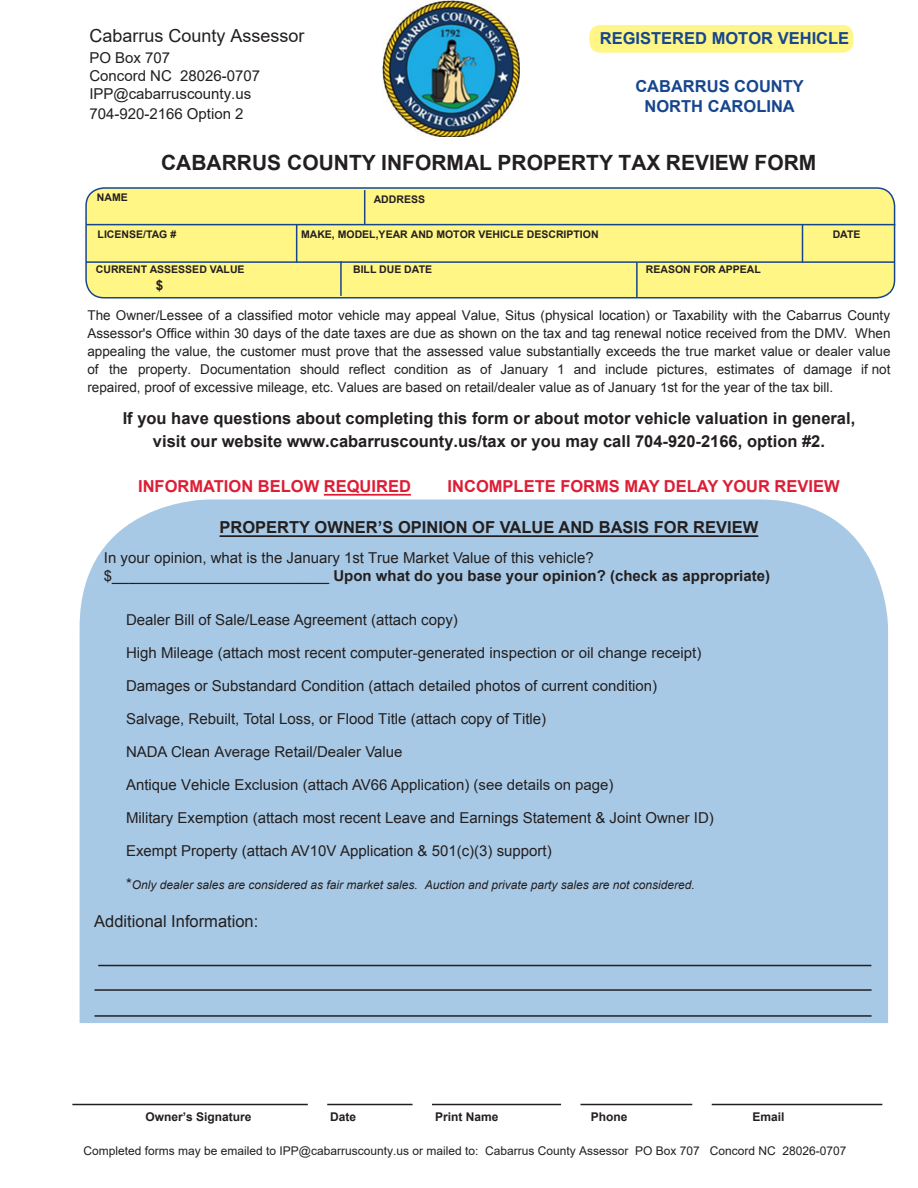
<style>
.page{position:relative;width:918px;height:1188px;background:#fff}
.page>*{position:absolute;margin:0;border:0;box-sizing:border-box;transform-origin:0 0}
.t1{font:700 21px "Arial";color:#231f20}
.t2{font:18px "Arial";color:#231f20}
.t3{font:700 16.5px/22.5px "Arial";color:#231f20;text-align:center}
.t4{font:700 16.5px "Arial";color:#dd1d35}
.t5{font:700 16.5px/19.8px "Arial";color:#16468d;text-align:center}
.t6{font:16.5px "Arial";color:#231f20}
.t7{font:15px/18px "Arial";color:#231f20}
.t8{font:13.5px/18px "Arial";color:#231f20;text-align:justify}
.t9{font:700 13.5px "Arial";color:#231f20}
.t10{font:12px "Arial";color:#231f20}
.t11{font:italic 12px "Arial";color:#231f20}
.t12{font:700 12px "Arial";color:#231f20}
.t13{font:700 10.5px "Arial";color:#231f20}
.s1{font-weight:700}
.s2{font-style:normal;font-size:15px}
</style>
<div class="page">
<div style="left:80px;top:500px;width:808px;height:523px;background:#a8c9e5"></div>
<div style="left:589px;top:25px;width:265px;height:28px;background:#fff685;border-radius:11px"></div>
<hr style="left:220px;top:535px;width:538px;height:2px;background:#231f20">
<hr style="left:324px;top:494px;width:87px;height:2px;background:#dd1d35">
<hr style="left:98px;top:965px;width:773px;height:1px;background:#231f20">
<hr style="left:72px;top:1104px;width:810px;height:1px;background:#231f20">
<hr style="left:94px;top:989px;width:778px;height:2px;background:#231f20">
<hr style="left:94px;top:1015px;width:778px;height:2px;background:#231f20">
<div style="left:308px;top:1095px;width:19px;height:19px;background:#fff"></div>
<div style="left:413px;top:1095px;width:19px;height:20px;background:#fff"></div>
<div style="left:561px;top:1097px;width:19px;height:20px;background:#fff"></div>
<div style="left:692px;top:1095px;width:20px;height:20px;background:#fff"></div>
<div style="left:86px;top:188px;width:809px;height:110px;background:#fff685;border-radius:18px"></div>
<div style="left:85px;top:187px;width:810px;height:112px;border:2px solid #16468d;border-radius:18px"></div>
<hr style="left:86px;top:224px;width:809px;height:1px;background:#16468d">
<hr style="left:86px;top:261px;width:809px;height:2px;background:#16468d">
<hr style="left:364px;top:190px;width:1px;height:35px;background:#16468d">
<hr style="left:802px;top:225px;width:1px;height:37px;background:#16468d">
<hr style="left:296px;top:225px;width:1px;height:37px;background:#16468d">
<hr style="left:340px;top:261px;width:2px;height:35px;background:#16468d">
<hr style="left:636px;top:262px;width:2px;height:35px;background:#16468d">
<img style="left:383px;top:1px;width:136px;height:135px">
<p class="t2" style="left:89px;top:24px;width:217px">Cabarrus County Assessor</p>
<p class="t7" style="left:89px;top:49px;width:172px">PO Box 707<br>Concord NC 28026-0707<br>IPP@cabarruscounty.us</p>
<p class="t7" style="left:89px;top:105px;width:156px">704-920-2166 Option 2</p>
<p class="t5" style="left:600px;top:29px;width:251px">REGISTERED MOTOR VEHICLE</p>
<p class="t5" style="left:635px;top:77px;width:170px">CABARRUS COUNTY<br>NORTH CAROLINA</p>
<h1 class="t1" style="left:161px;top:148px;width:657px">CABARRUS COUNTY INFORMAL PROPERTY TAX REVIEW FORM</h1>
<p class="t13" style="left:97px;top:191px;width:32px">NAME</p>
<p class="t13" style="left:98px;top:227px;width:80px">LICENSE/TAG #</p>
<p class="t13" style="left:833px;top:227px;width:29px">DATE</p>
<p class="t13" style="left:96px;top:263px;width:150px">CURRENT ASSESSED VALUE</p>
<p class="t9" style="left:156px;top:276px;width:9px">$</p>
<p class="t13" style="left:374px;top:193px;width:53px">ADDRESS</p>
<p class="t13" style="left:301px;top:227px;width:299px">MAKE, MODEL,YEAR AND MOTOR VEHICLE DESCRIPTION</p>
<p class="t13" style="left:353px;top:263px;width:80px">BILL DUE DATE</p>
<p class="t13" style="left:646px;top:263px;width:117px">REASON FOR APPEAL</p>
<p class="t8" style="left:87px;top:306px;width:805px">The Owner/Lessee of a classified motor vehicle may appeal Value, Situs (physical location) or Taxability with the Cabarrus County Assessor's Office within 30 days of the date taxes are due as shown on the tax and tag renewal notice received from the DMV. When appealing the value, the customer must prove that the assessed value substantially exceeds the true market value or dealer value of the property. Documentation should reflect condition as of January 1 and include pictures, estimates of damage if not repaired, proof of excessive mileage, etc. Values are based on retail/dealer value as of January 1st for the year of the tax bill.</p>
<p class="t3" style="left:123px;top:407px;width:734px">If you have questions about completing this form or about motor vehicle valuation in general, visit our website www.cabarruscounty.us/tax or you may call 704-920-2166, option #2.</p>
<p class="t4" style="left:138px;top:475px;width:274px">INFORMATION BELOW REQUIRED</p>
<p class="t4" style="left:448px;top:475px;width:394px">INCOMPLETE FORMS MAY DELAY YOUR REVIEW</p>
<p class="t3" style="left:220px;top:516px;width:540px">PROPERTY OWNER’S OPINION OF VALUE AND BASIS FOR REVIEW</p>
<p class="t7" style="left:104px;top:549px;width:668px">In your opinion, what is the January 1st True Market Value of this vehicle? $__________________________ <span class="s1">Upon what do you base your opinion? (check as appropriate)</span></p>
<p class="t7" style="left:126px;top:611px;width:333px">Dealer Bill of Sale/Lease Agreement (attach copy)</p>
<p class="t7" style="left:126px;top:644px;width:577px">High Mileage (attach most recent computer-generated inspection or oil change receipt)</p>
<p class="t7" style="left:126px;top:677px;width:533px">Damages or Substandard Condition (attach detailed photos of current condition)</p>
<p class="t7" style="left:126px;top:710px;width:422px">Salvage, Rebuilt, Total Loss, or Flood Title (attach copy of Title)</p>
<p class="t7" style="left:126px;top:743px;width:278px">NADA Clean Average Retail/Dealer Value</p>
<p class="t7" style="left:126px;top:776px;width:489px">Antique Vehicle Exclusion (attach AV66 Application) (see details on page)</p>
<p class="t7" style="left:126px;top:809px;width:589px">Military Exemption (attach most recent Leave and Earnings Statement &amp; Joint Owner ID)</p>
<p class="t7" style="left:126px;top:842px;width:427px">Exempt Property (attach AV10V Application &amp; 501(c)(3) support)</p>
<p class="t11" style="left:126px;top:877px;width:570px"><span class="s2">*</span>Only dealer sales are considered as fair market sales. Auction and private party sales are not considered.</p>
<p class="t6" style="left:94px;top:910px;width:166px">Additional Information:</p>
<p class="t12" style="left:145px;top:1109px;width:108px">Owner’s Signature</p>
<p class="t12" style="left:330px;top:1109px;width:28px">Date</p>
<p class="t12" style="left:435px;top:1109px;width:65px">Print Name</p>
<p class="t12" style="left:591px;top:1109px;width:38px">Phone</p>
<p class="t12" style="left:753px;top:1109px;width:34px">Email</p>
<p class="t10" style="left:83px;top:1142px;width:765px">Completed forms may be emailed to IPP@cabarruscounty.us or mailed to: Cabarrus County Assessor PO Box 707 Concord NC 28026-0707</p>
</div>
